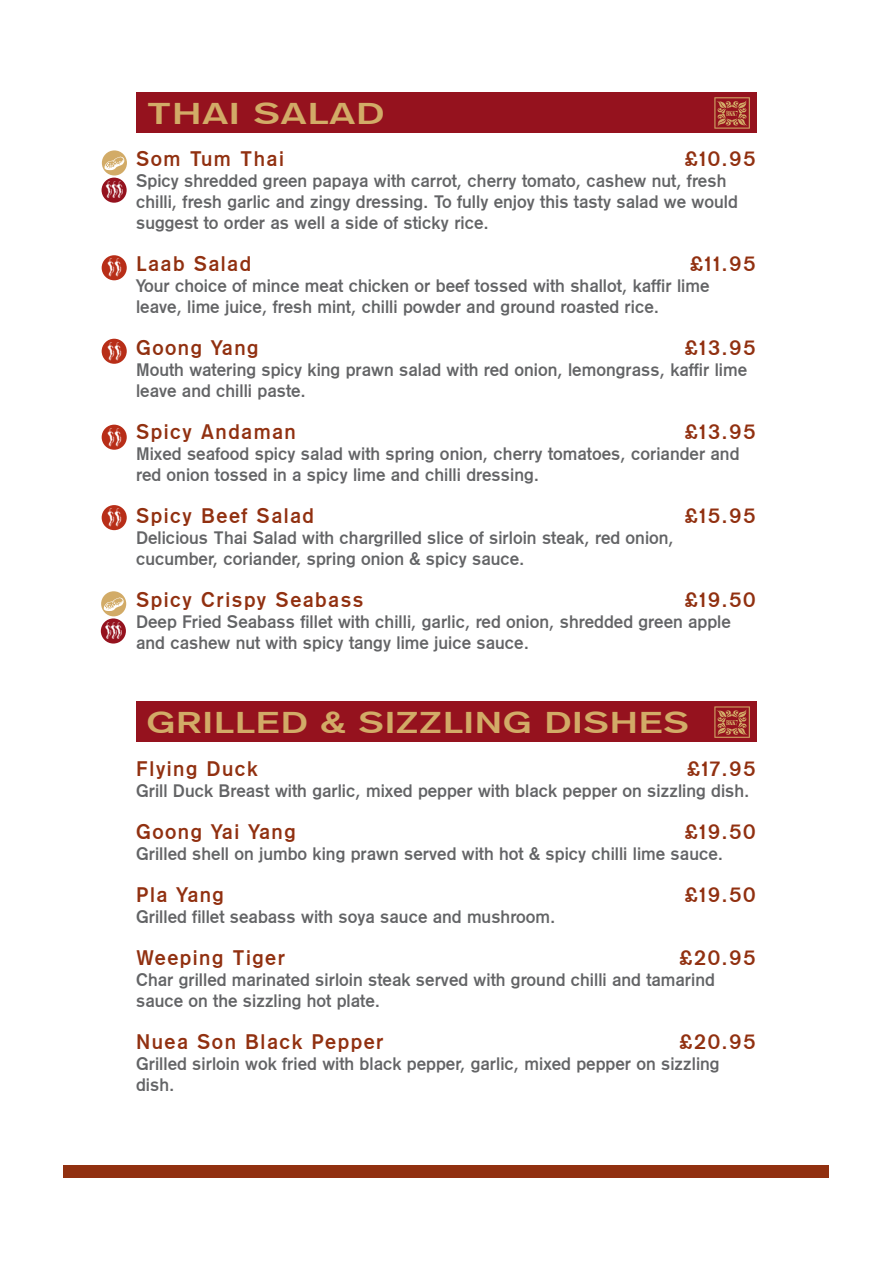
<style>
.page{position:relative;width:893px;height:1263px;background:#fff}
.page>*{position:absolute;margin:0;border:0;box-sizing:border-box;transform-origin:0 0}
.t1{font:30px "Gothic 725 BT Bold A";color:#d2ab67;scale:1.38 1}
.t2{font:30px "Gothic 725 BT Bold A";color:#d2ab67;scale:1.44 1}
.t3{font:21px "Gothic 725 BT Bold A";letter-spacing:.07em;color:#913010}
.t4{font:18px/21px "Gothic 725 BT Bold A";color:#636466}
</style>
<div class="page">
<div style="left:136px;top:92px;width:621px;height:41px;background:#95121e"></div>
<svg style="left:714px;top:97px;width:36px;height:32px"></svg>
<div style="left:136px;top:702px;width:621px;height:40px;background:#95121e"></div>
<svg style="left:714px;top:706px;width:36px;height:32px"></svg>
<div style="left:64px;top:1165px;width:765px;height:13px;background:#913010"></div>
<div style="left:102px;top:505px;width:25px;height:25px;background:#b82e18;border-radius:50%"></div>
<div style="left:102px;top:425px;width:25px;height:25px;background:#b82e18;border-radius:50%"></div>
<div style="left:102px;top:339px;width:25px;height:25px;background:#b82e18;border-radius:50%"></div>
<div style="left:102px;top:255px;width:25px;height:25px;background:#b82e18;border-radius:50%"></div>
<svg style="left:102px;top:150px;width:25px;height:26px"></svg>
<svg style="left:104px;top:157px;width:20px;height:13px"></svg>
<div style="left:101px;top:591px;width:25px;height:25px;background:#d2ab67;border-radius:50%"></div>
<svg style="left:104px;top:597px;width:20px;height:14px"></svg>
<div style="left:102px;top:178px;width:25px;height:25px;background:#95121e;border-radius:50%"></div>
<div style="left:101px;top:618px;width:25px;height:25px;background:#95121e;border-radius:50%"></div>
<svg style="left:104px;top:508px;width:21px;height:19px"></svg>
<svg style="left:104px;top:427px;width:21px;height:19px"></svg>
<svg style="left:104px;top:341px;width:21px;height:19px"></svg>
<svg style="left:104px;top:258px;width:21px;height:19px"></svg>
<svg style="left:102px;top:181px;width:24px;height:17px"></svg>
<svg style="left:102px;top:621px;width:24px;height:18px"></svg>
<h1 class="t2" style="left:147px;top:97px;width:167px">THAI SALAD</h1>
<p class="t3" style="left:136px;top:147px;width:149px">Som Tum Thai</p>
<p class="t3" style="left:685px;top:147px;width:72px">£10.95</p>
<p class="t4" style="left:136px;top:170px;width:603px">Spicy shredded green papaya with carrot, cherry tomato, cashew nut, fresh chilli, fresh garlic and zingy dressing. To fully enjoy this tasty salad we would suggest to order as well a side of sticky rice.</p>
<p class="t3" style="left:136px;top:252px;width:117px">Laab Salad</p>
<p class="t3" style="left:690px;top:252px;width:67px">£11.95</p>
<p class="t4" style="left:136px;top:275px;width:575px">Your choice of mince meat chicken or beef tossed with shallot, kaffir lime leave, lime juice, fresh mint, chilli powder and ground roasted rice.</p>
<p class="t3" style="left:136px;top:336px;width:124px">Goong Yang</p>
<p class="t3" style="left:685px;top:336px;width:72px">£13.95</p>
<p class="t4" style="left:136px;top:359px;width:613px">Mouth watering spicy king prawn salad with red onion, lemongrass, kaffir lime leave and chilli paste.</p>
<p class="t3" style="left:136px;top:420px;width:161px">Spicy Andaman</p>
<p class="t3" style="left:685px;top:420px;width:72px">£13.95</p>
<p class="t4" style="left:136px;top:443px;width:605px">Mixed seafood spicy salad with spring onion, cherry tomatoes, coriander and red onion tossed in a spicy lime and chilli dressing.</p>
<p class="t3" style="left:136px;top:504px;width:180px">Spicy Beef Salad</p>
<p class="t3" style="left:685px;top:504px;width:72px">£15.95</p>
<p class="t4" style="left:136px;top:527px;width:539px">Delicious Thai Salad with chargrilled slice of sirloin steak, red onion, cucumber, coriander, spring onion &amp; spicy sauce.</p>
<p class="t3" style="left:136px;top:588px;width:229px">Spicy Crispy Seabass</p>
<p class="t3" style="left:685px;top:588px;width:72px">£19.50</p>
<p class="t4" style="left:136px;top:612px;width:596px">Deep Fried Seabass fillet with chilli, garlic, red onion, shredded green apple and cashew nut with spicy tangy lime juice sauce.</p>
<h1 class="t1" style="left:147px;top:706px;width:395px">GRILLED &amp; SIZZLING DISHES</h1>
<p class="t3" style="left:136px;top:757px;width:123px">Flying Duck</p>
<p class="t3" style="left:687px;top:757px;width:70px">£17.95</p>
<p class="t4" style="left:136px;top:780px;width:615px">Grill Duck Breast with garlic, mixed pepper with black pepper on sizzling dish.</p>
<p class="t3" style="left:136px;top:820px;width:161px">Goong Yai Yang</p>
<p class="t3" style="left:685px;top:820px;width:72px">£19.50</p>
<p class="t4" style="left:136px;top:843px;width:589px">Grilled shell on jumbo king prawn served with hot &amp; spicy chilli lime sauce.</p>
<p class="t3" style="left:136px;top:883px;width:89px">Pla Yang</p>
<p class="t3" style="left:685px;top:883px;width:72px">£19.50</p>
<p class="t4" style="left:136px;top:906px;width:421px">Grilled fillet seabass with soya sauce and mushroom.</p>
<p class="t3" style="left:136px;top:946px;width:150px">Weeping Tiger</p>
<p class="t3" style="left:680px;top:946px;width:77px">£20.95</p>
<p class="t4" style="left:136px;top:969px;width:580px">Char grilled marinated sirloin steak served with ground chilli and tamarind sauce on the sizzling hot plate.</p>
<p class="t3" style="left:136px;top:1030px;width:249px">Nuea Son Black Pepper</p>
<p class="t3" style="left:680px;top:1030px;width:77px">£20.95</p>
<p class="t4" style="left:136px;top:1053px;width:585px">Grilled sirloin wok fried with black pepper, garlic, mixed pepper on sizzling dish.</p>
</div>
